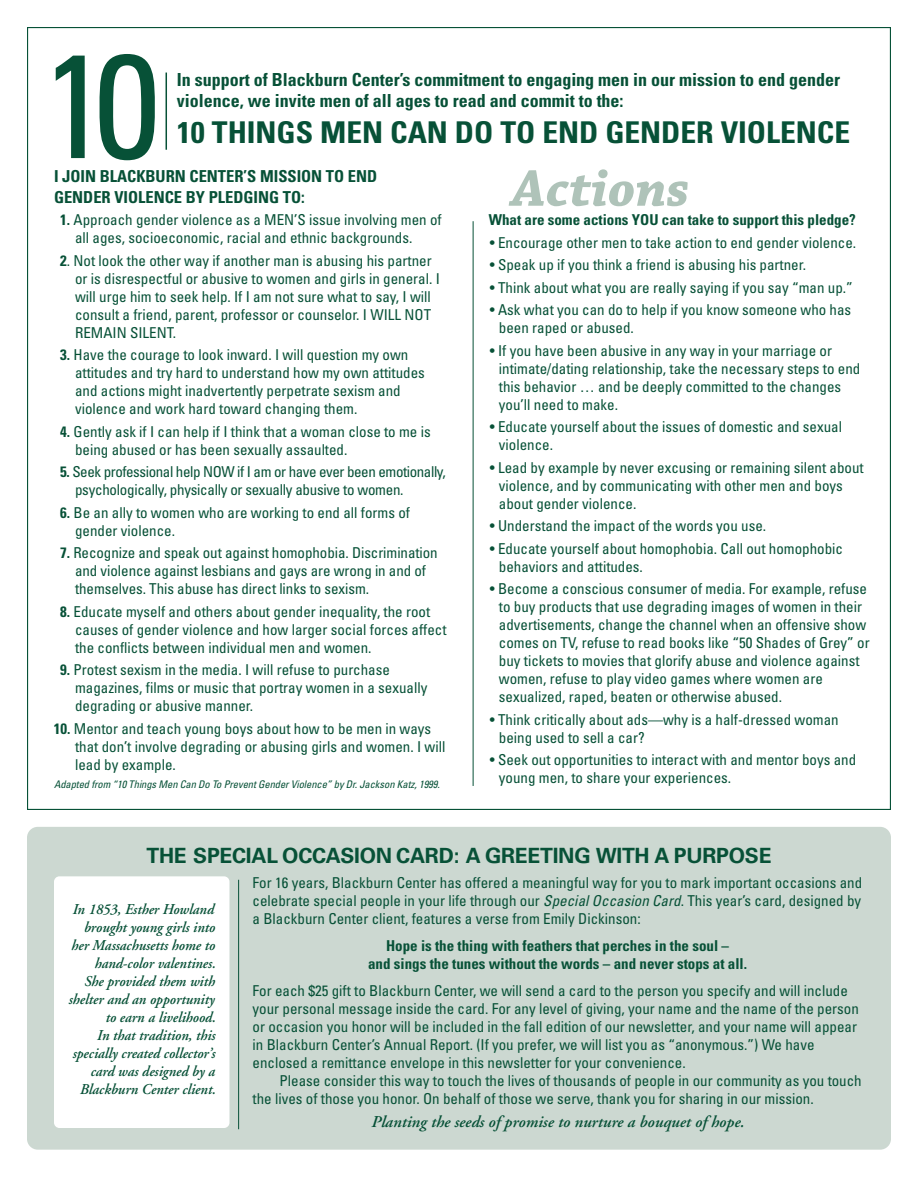
<style>
.page{position:relative;width:918px;height:1188px;background:#fff}
.page>*{position:absolute;margin:0;border:0;box-sizing:border-box;transform-origin:0 0}
.t1{font:condensed 147.6px "Univers";color:#075137}
.t2{font:italic 700 54px "Chaparral Pro";color:#afc3b9}
.t3{font:700 condensed 30px "Univers";color:#075137;scale:1.05 1}
.t4{font:700 21px "Univers";letter-spacing:-.01em;color:#075137}
.t5{font:700 condensed 18px/21px "Univers";color:#075137}
.t6{font:700 condensed 16.5px/21px "Univers";color:#075137}
.t7{font:italic 600 16.5px "Adobe Garamond";color:#075137}
.t8{font:condensed 15px/18px "Univers";color:#075137}
.t9{font:italic 600 15px/18px "Adobe Garamond";color:#075137;text-align:right;scale:.95 1}
.t10{font:700 condensed 15px/18px "Univers";color:#075137;text-align:center}
.t11{font:condensed 15px/18px "Univers";letter-spacing:-.02em;color:#075137}
.t12{font:italic condensed 10.5px "Univers";letter-spacing:-.005em;color:#075137}
.s1{font-weight:700}
.s2{font-style:italic}
</style>
<div class="page">
<div style="left:27px;top:827px;width:864px;height:323px;background:#ccd8d1;border-radius:11px"></div>
<hr style="left:166px;top:73px;width:1px;height:77px;background:#075137">
<hr style="left:473px;top:221px;width:1px;height:565px;background:#075137">
<hr style="left:238px;top:880px;width:1px;height:249px;background:#075137">
<div style="left:54px;top:876px;width:176px;height:252px;background:#fff;border-radius:5px"></div>
<h1 class="t1" style="left:42px;top:52px;width:119px">10</h1>
<p class="t5" style="left:177px;top:70px;width:665px">In support of Blackburn Center’s commitment to engaging men in our mission to end gender violence, we invite men of all ages to read and commit to the:</p>
<h3 class="t3" style="left:177px;top:121px;width:643px">10 THINGS MEN CAN DO TO END GENDER VIOLENCE</h3>
<h2 class="t2" style="left:511px;top:168px;width:180px">Actions</h2>
<p class="t6" style="left:54px;top:167px;width:325px">I JOIN BLACKBURN CENTER’S MISSION TO END<br>GENDER VIOLENCE BY PLEDGING TO:</p>
<p class="t8" style="left:75px;top:212px;width:368px;text-indent:-15px"><span class="s1">1.</span> Approach gender violence as a MEN’S issue involving men of all ages, socioeconomic, racial and ethnic backgrounds.</p>
<p class="t8" style="left:75px;top:253px;width:366px;text-indent:-15px"><span class="s1">2</span>. Not look the other way if another man is abusing his partner or is disrespectful or abusive to women and girls in general. I will urge him to seek help. If I am not sure what to say, I will consult a friend, parent, professor or counselor. I WILL NOT REMAIN SILENT.</p>
<p class="t8" style="left:75px;top:347px;width:351px;text-indent:-15px"><span class="s1">3.</span> Have the courage to look inward. I will question my own attitudes and try hard to understand how my own attitudes and actions might inadvertently perpetrate sexism and violence and work hard toward changing them.</p>
<p class="t8" style="left:75px;top:424px;width:357px;text-indent:-15px"><span class="s1">4.</span> Gently ask if I can help if I think that a woman close to me is being abused or has been sexually assaulted.</p>
<p class="t11" style="left:75px;top:464px;width:372px;text-indent:-15px"><span class="s1">5.</span> Seek professional help NOW if I am or have ever been emotionally, psychologically, physically or sexually abusive to women.</p>
<p class="t8" style="left:75px;top:505px;width:336px;text-indent:-15px"><span class="s1">6.</span> Be an ally to women who are working to end all forms of gender violence.</p>
<p class="t8" style="left:75px;top:545px;width:364px;text-indent:-15px"><span class="s1">7.</span> Recognize and speak out against homophobia. Discrimination and violence against lesbians and gays are wrong in and of themselves. This abuse has direct links to sexism.</p>
<p class="t8" style="left:75px;top:604px;width:373px;text-indent:-15px"><span class="s1">8.</span> Educate myself and others about gender inequality, the root causes of gender violence and how larger social forces affect the conflicts between individual men and women.</p>
<p class="t8" style="left:75px;top:662px;width:354px;text-indent:-15px"><span class="s1">9.</span> Protest sexism in the media. I will refuse to purchase magazines, films or music that portray women in a sexually degrading or abusive manner.</p>
<p class="t8" style="left:75px;top:721px;width:372px;text-indent:-21px"><span class="s1">10.</span> Mentor and teach young boys about how to be men in ways that don’t involve degrading or abusing girls and women. I will lead by example.</p>
<p class="t12" style="left:54px;top:780px;width:387px">Adapted from “10 Things Men Can Do To Prevent Gender Violence” by Dr. Jackson Katz, 1999.</p>
<p class="t10" style="left:489px;top:212px;width:369px">What are some actions YOU can take to support this pledge?</p>
<p class="t8" style="left:490px;top:235px;width:368px">• Encourage other men to take action to end gender violence.</p>
<p class="t8" style="left:490px;top:257px;width:318px">• Speak up if you think a friend is abusing his partner.</p>
<p class="t8" style="left:490px;top:280px;width:365px">• Think about what you are really saying if you say “man up.”</p>
<p class="t8" style="left:499px;top:302px;width:354px;text-indent:-9px">• Ask what you can do to help if you know someone who has been raped or abused.</p>
<p class="t8" style="left:499px;top:343px;width:363px;text-indent:-9px">• If you have been abusive in any way in your marriage or intimate/dating relationship, take the necessary steps to end this behavior … and be deeply committed to the changes you’ll need to make.</p>
<p class="t8" style="left:499px;top:419px;width:345px;text-indent:-9px">• Educate yourself about the issues of domestic and sexual violence.</p>
<p class="t8" style="left:499px;top:460px;width:366px;text-indent:-9px">• Lead by example by never excusing or remaining silent about violence, and by communicating with other men and boys about gender violence.</p>
<p class="t8" style="left:490px;top:518px;width:278px">• Understand the impact of the words you use.</p>
<p class="t8" style="left:499px;top:541px;width:346px;text-indent:-9px">• Educate yourself about homophobia. Call out homophobic behaviors and attitudes.</p>
<p class="t8" style="left:499px;top:581px;width:372px;text-indent:-9px">• Become a conscious consumer of media. For example, refuse to buy products that use degrading images of women in their advertisements, change the channel when an offensive show comes on TV, refuse to read books like “50 Shades of Grey” or buy tickets to movies that glorify abuse and violence against women, refuse to play video games where women are sexualized, raped, beaten or otherwise abused.</p>
<p class="t8" style="left:499px;top:712px;width:341px;text-indent:-9px">• Think critically about ads—why is a half-dressed woman being used to sell a car?</p>
<p class="t8" style="left:499px;top:752px;width:359px;text-indent:-9px">• Seek out opportunities to interact with and mentor boys and young men, to share your experiences.</p>
<h3 class="t4" style="left:146px;top:848px;width:627px">THE SPECIAL OCCASION CARD: A GREETING WITH A PURPOSE</h3>
<p class="t9" style="left:68px;top:902px;width:156px">In 1853, Esther Howland brought young girls into her Massachusetts home to hand-color valentines.<br>She provided them with shelter and an opportunity to earn a livelihood.<br>In that tradition, this specially created collector’s card was designed by a<br>Blackburn Center client.</p>
<p class="t8" style="left:253px;top:875px;width:611px;text-align:justify">For 16 years, Blackburn Center has offered a meaningful way for you to mark important occasions and celebrate special people in your life through our <span class="s2">Special Occasion Card</span>. This year’s card, designed by a Blackburn Center client, features a verse from Emily Dickinson:</p>
<p class="t10" style="left:368px;top:938px;width:380px">Hope is the thing with feathers that perches in the soul –<br>and sings the tunes without the words – and never stops at all.</p>
<p class="t8" style="left:253px;top:983px;width:608px">For each $25 gift to Blackburn Center, we will send a card to the person you specify and will include your personal message inside the card. For any level of giving, your name and the name of the person or occasion you honor will be included in the fall edition of our newsletter, and your name will appear in Blackburn Center’s Annual Report. (If you prefer, we will list you as “anonymous.”) We have enclosed a remittance envelope in this newsletter for your convenience.</p>
<p class="t8" style="left:253px;top:1073px;width:611px;text-indent:27px">Please consider this way to touch the lives of thousands of people in our community as you touch the lives of those you honor. On behalf of those we serve, thank you for sharing in our mission.</p>
<p class="t7" style="left:371px;top:1115px;width:375px">Planting the seeds of promise to nurture a bouquet of hope.</p>
</div>
